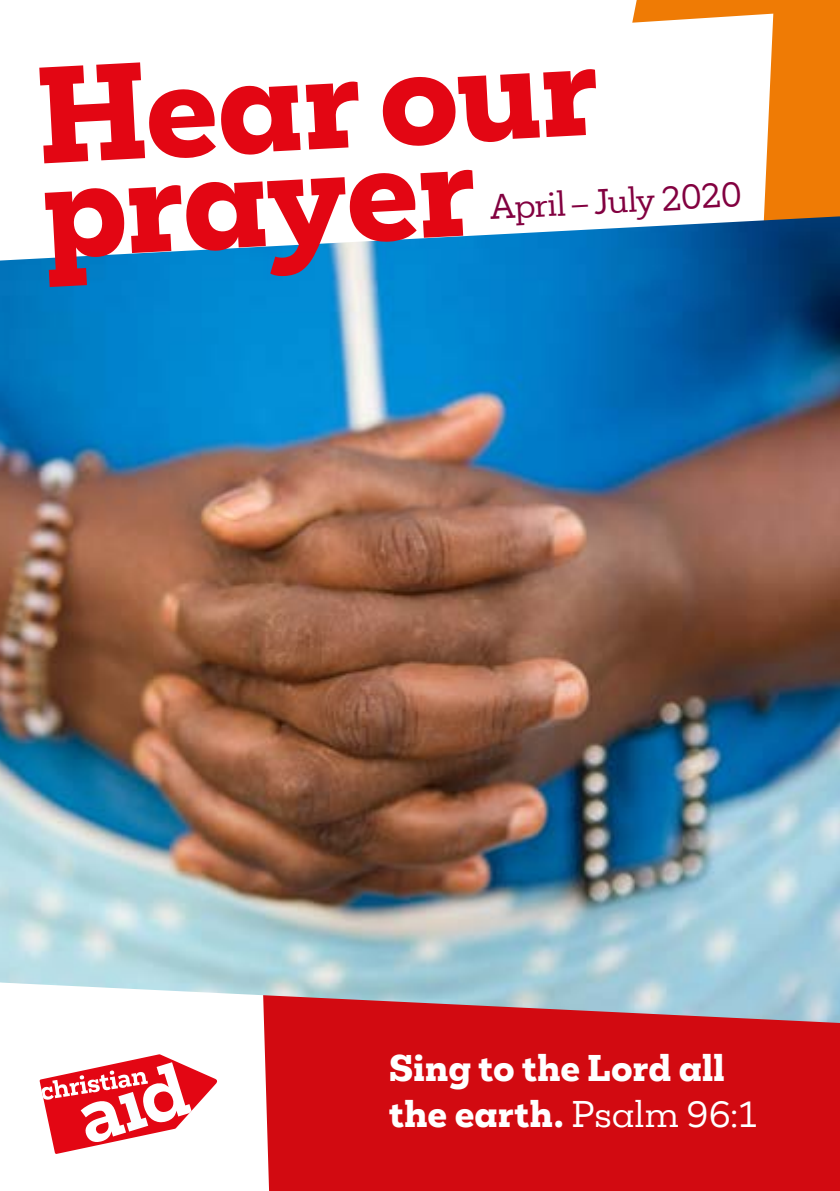
<style>
.page{position:relative;width:840px;height:1191px;background:#fff}
.page>*{position:absolute;margin:0;border:0;box-sizing:border-box;transform-origin:0 0}
.t1{font:800 126px/94.2px "Mokoko Trial";color:#e30613}
.t2{font:800 34px/46px "Mokoko Trial";letter-spacing:.005em;color:#fff}
.t3{font:32px "Mokoko Trial";color:#820040}
.s1{font-weight:400}
</style>
<div class="page">
<div style="left:267px;top:1023px;width:572px;height:168px;background:#d20a11"></div>
<img style="left:0;top:227px;width:839px;height:796px">
<svg style="left:0;top:982px;width:267px;height:172px"></svg>
<svg style="left:40px;top:1054px;width:177px;height:99px"></svg>
<svg style="left:632px;top:0;width:207px;height:323px"></svg>
<h1 class="t1" style="left:35px;top:71px;width:562px;rotate:-3deg">Hear our prayer</h1>
<p class="t3" style="left:488px;top:186px;width:253px;rotate:-3deg">April – July 2020</p>
<p class="t2" style="left:389px;top:1045px;width:371px">Sing to the Lord all the earth. <span class="s1">Psalm 96:1</span></p>
</div>
